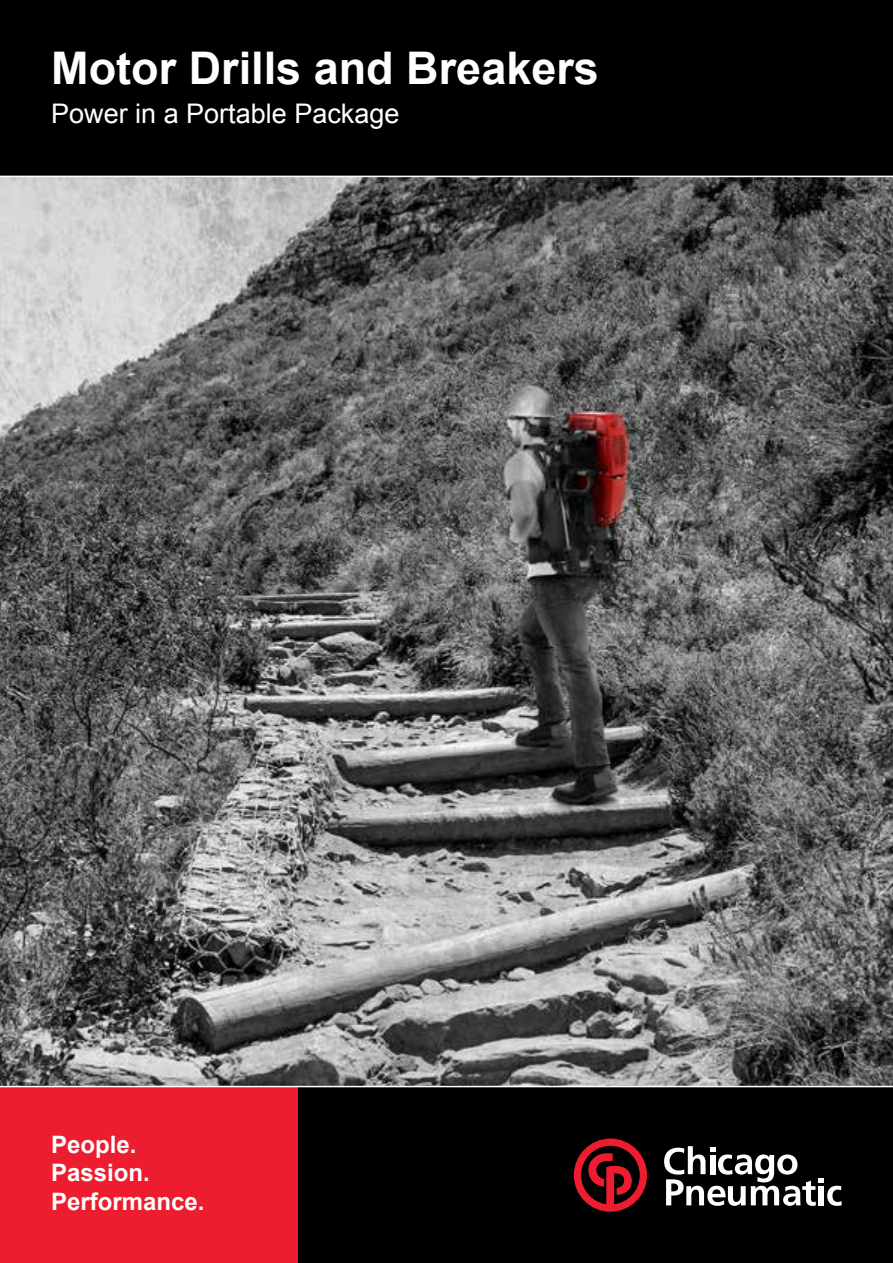
<style>
.page{position:relative;width:893px;height:1263px;background:#fff}
.page>*{position:absolute;margin:0;border:0;box-sizing:border-box;transform-origin:0 0}
.t1{font:700 45px "Arial";color:#fff}
.t2{font:27px "Arial";color:#fff}
.t3{font:700 24px/28.5px "Arial";color:#fff}
</style>
<div class="page">
<img style="left:0;top:177px;width:893px;height:909px">
<div style="left:297px;top:1087px;width:596px;height:176px;background:#000"></div>
<div style="left:0;top:1087px;width:297px;height:176px;background:#ed1c2e"></div>
<div style="left:0;top:0;width:893px;height:176px;background:#000"></div>
<svg style="left:664px;top:1146px;width:178px;height:60px"></svg>
<svg style="left:574px;top:1138px;width:73px;height:74px"></svg>
<h1 class="t1" style="left:51px;top:38px;width:549px">Motor Drills and Breakers</h1>
<p class="t2" style="left:51px;top:96px;width:350px">Power in a Portable Package</p>
<p class="t3" style="left:51px;top:1131px;width:155px">People.<br>Passion.<br>Performance.</p>
</div>
